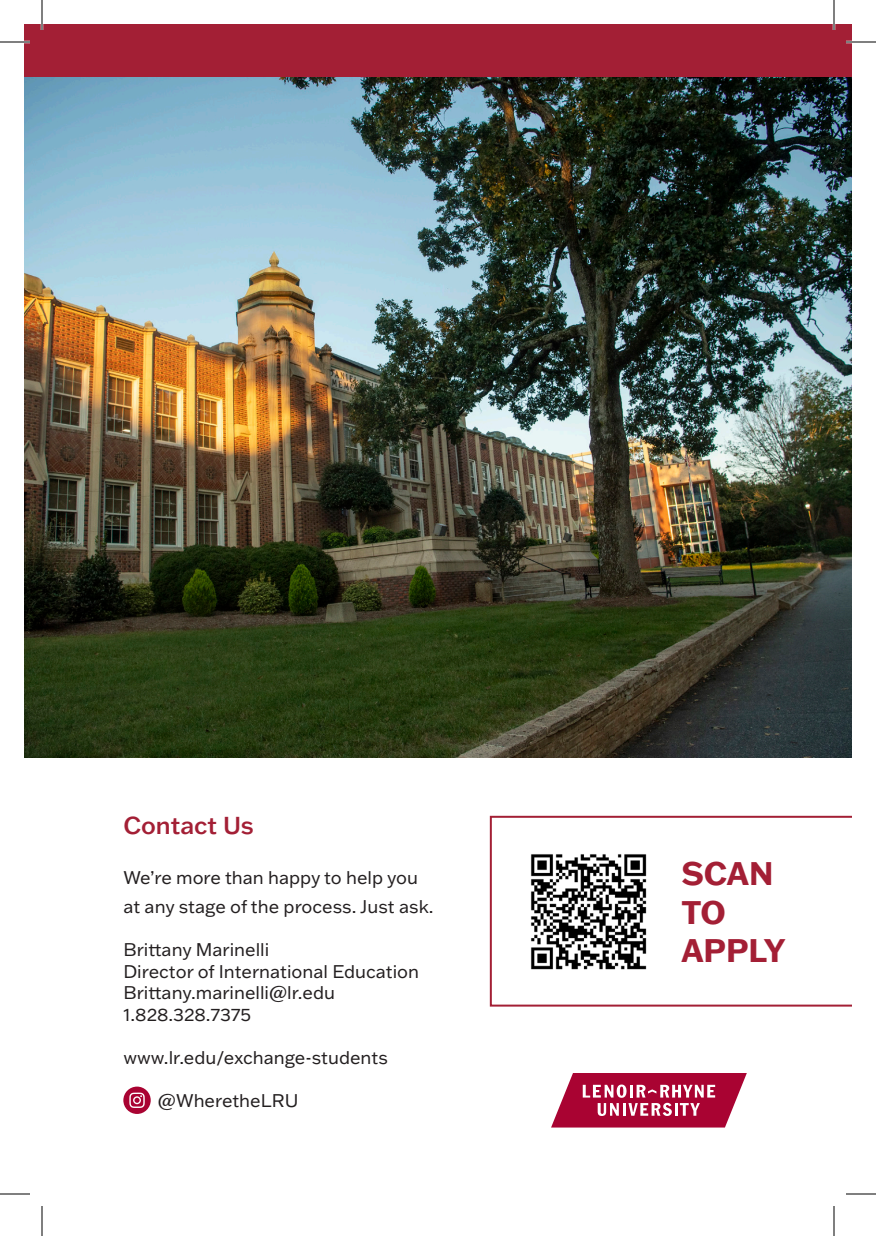
<style>
.page{position:relative;width:876px;height:1236px;background:#fff}
.page>*{position:absolute;margin:0;border:0;box-sizing:border-box;transform-origin:0 0}
.t1{font:700 32px/38.4px "Franklin Gothic ATF";color:#a31f35}
.t2{font:500 24px "Franklin Gothic ATF";color:#a31f35}
.t3{font:18px/28.8px "Franklin Gothic ATF";color:#231f20}
</style>
<div class="page">
<svg style="left:490px;top:816px;width:362px;height:191px"></svg>
<div style="left:24px;top:24px;width:828px;height:54px;background:#a31f35"></div>
<img style="left:528px;top:851px;width:121px;height:121px">
<div style="left:123px;top:1087px;width:28px;height:27px;background:#a90332;border-radius:50%"></div>
<svg style="left:129px;top:1093px;width:16px;height:15px"></svg>
<img style="left:24px;top:78px;width:828px;height:680px">
<svg style="left:551px;top:1073px;width:196px;height:55px"></svg>
<hr style="left:0;top:41px;width:30px;height:2px;background:#fff">
<hr style="left:846px;top:41px;width:30px;height:2px;background:#fff">
<hr style="left:41px;top:0;width:2px;height:30px;background:#fff">
<hr style="left:833px;top:0;width:2px;height:30px;background:#fff">
<hr style="left:0;top:42px;width:30px;height:1px;background:#000">
<hr style="left:846px;top:42px;width:30px;height:1px;background:#000">
<hr style="left:0;top:1194px;width:30px;height:1px;background:#000">
<hr style="left:846px;top:1194px;width:30px;height:1px;background:#000">
<hr style="left:42px;top:0;width:1px;height:30px;background:#000">
<hr style="left:42px;top:1206px;width:1px;height:30px;background:#000">
<hr style="left:834px;top:0;width:1px;height:30px;background:#000">
<hr style="left:834px;top:1206px;width:1px;height:30px;background:#000">
<p class="t2" style="left:123px;top:809px;width:132px">Contact Us</p>
<p class="t3" style="left:123px;top:863px;width:312px">We’re more than happy to help you at any stage of the process. Just ask.</p>
<p class="t3" style="left:123px;top:935px;width:147px">Brittany Marinelli</p>
<p class="t3" style="left:123px;top:956px;width:297px">Director of International Education</p>
<p class="t3" style="left:123px;top:978px;width:213px">Brittany.marinelli@lr.edu</p>
<p class="t3" style="left:123px;top:1000px;width:129px">1.828.328.7375</p>
<p class="t3" style="left:123px;top:1043px;width:266px">www.lr.edu/exchange-students</p>
<p class="t3" style="left:158px;top:1086px;width:142px">@WheretheLRU</p>
<p class="t1" style="left:681px;top:854px;width:106px">SCAN<br>TO<br>APPLY</p>
</div>
